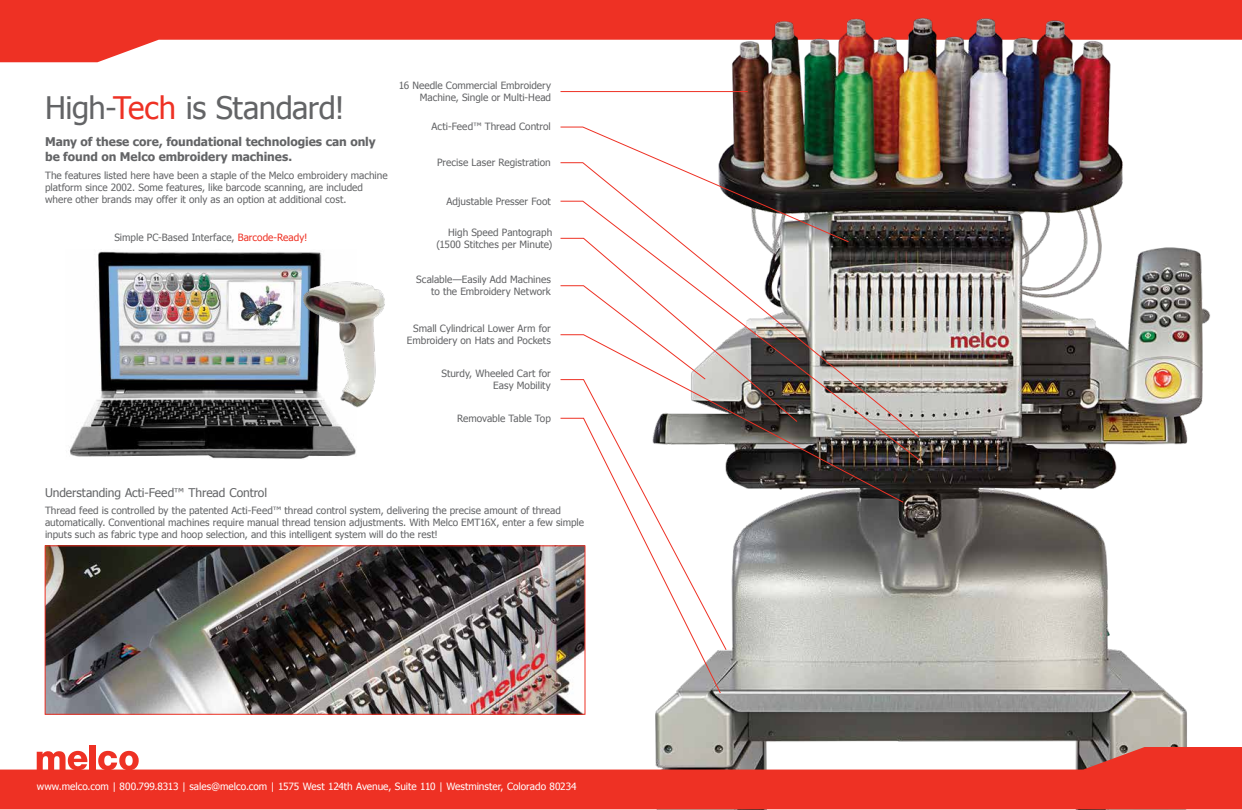
<style>
.page{position:relative;width:1242px;height:810px;background:#fff}
.page>*{position:absolute;margin:0;border:0;box-sizing:border-box;transform-origin:0 0}
.t1{font:31px "Tahoma";letter-spacing:-.015em;color:#636466}
.t2{font:700 12px/14.4px "Tahoma";letter-spacing:-.005em;color:#636466}
.t3{font:12px "Tahoma";letter-spacing:-.005em;color:#636466}
.t4{font:10px/12px "Tahoma";color:#636466;text-align:right}
.t5{font:10px "Tahoma";color:#fff}
.s1{color:#ee3124}
</style>
<div class="page">
<svg style="left:0;top:0;width:639px;height:62px;fill:#ee3124"></svg>
<img style="left:639px;top:0;width:603px;height:810px">
<img style="left:69px;top:251px;width:287px;height:208px">
<img style="left:47px;top:547px;width:536px;height:166px">
<div style="left:45px;top:545px;width:541px;height:170px;border:1px solid #ee3124"></div>
<img style="left:298px;top:275px;width:87px;height:142px">
<svg style="left:0;top:747px;width:1242px;height:62px;fill:#ee3124"></svg>
<svg style="left:37px;top:751px;width:50px;height:19px"></svg>
<div style="left:90px;top:745px;width:6px;height:25px;background:#ee3124"></div>
<svg style="left:98px;top:751px;width:41px;height:19px"></svg>
<hr style="left:561px;top:91px;width:187px;height:1px;background:#ee3124">
<img style="left:560px;top:126px;width:290px;height:36px">
<img style="left:560px;top:162px;width:360px;height:38px">
<img style="left:560px;top:200px;width:361px;height:261px">
<svg style="left:560px;top:237px;width:238px;height:97px"></svg>
<svg style="left:560px;top:285px;width:147px;height:49px"></svg>
<img style="left:560px;top:334px;width:345px;height:170px">
<svg style="left:560px;top:379px;width:167px;height:272px"></svg>
<svg style="left:560px;top:417px;width:162px;height:277px"></svg>
<h1 class="t1" style="left:45px;top:88px;width:301px">High-<span class="s1">Tech</span> is Standard!</h1>
<p class="t2" style="left:45px;top:134px;width:332px">Many of these core, foundational technologies can only be found on Melco embroidery machines.</p>
<p class="t4" style="left:45px;top:169px;width:344px;text-align:left">The features listed here have been a staple of the Melco embroidery machine platform since 2002. Some features, like barcode scanning, are included where other brands may offer it only as an option at additional cost.</p>
<p class="t4" style="left:114px;top:231px;width:195px">Simple PC-Based Interface, <span class="s1">Barcode-Ready!</span></p>
<p class="t4" style="left:399px;top:79px;width:154px">16 Needle Commercial Embroidery<br>Machine, Single or Multi-Head</p>
<p class="t4" style="left:432px;top:120px;width:121px">Acti-Feed™ Thread Control</p>
<p class="t4" style="left:437px;top:156px;width:115px">Precise Laser Registration</p>
<p class="t4" style="left:446px;top:195px;width:106px">Adjustable Presser Foot</p>
<p class="t4" style="left:436px;top:226px;width:117px">High Speed Pantograph (1500 Stitches per Minute)</p>
<p class="t4" style="left:416px;top:274px;width:136px">Scalable—Easily Add Machines to the Embroidery Network</p>
<p class="t4" style="left:407px;top:322px;width:145px">Small Cylindrical Lower Arm for<br>Embroidery on Hats and Pockets</p>
<p class="t4" style="left:442px;top:367px;width:111px">Sturdy, Wheeled Cart for<br>Easy Mobility</p>
<p class="t4" style="left:457px;top:412px;width:95px">Removable Table Top</p>
<p class="t3" style="left:45px;top:485px;width:224px">Understanding Acti-Feed™ Thread Control</p>
<p class="t4" style="left:45px;top:504px;width:541px;text-align:left">Thread feed is controlled by the patented Acti-Feed™ thread control system, delivering the precise amount of thread automatically. Conventional machines require manual thread tension adjustments. With Melco EMT16X, enter a few simple inputs such as fabric type and hoop selection, and this intelligent system will do the rest!</p>
<p class="t5" style="left:37px;top:780px;width:541px">www.melco.com | 800.799.8313 | sales@melco.com | 1575 West 124th Avenue, Suite 110 | Westminster, Colorado 80234</p>
</div>
